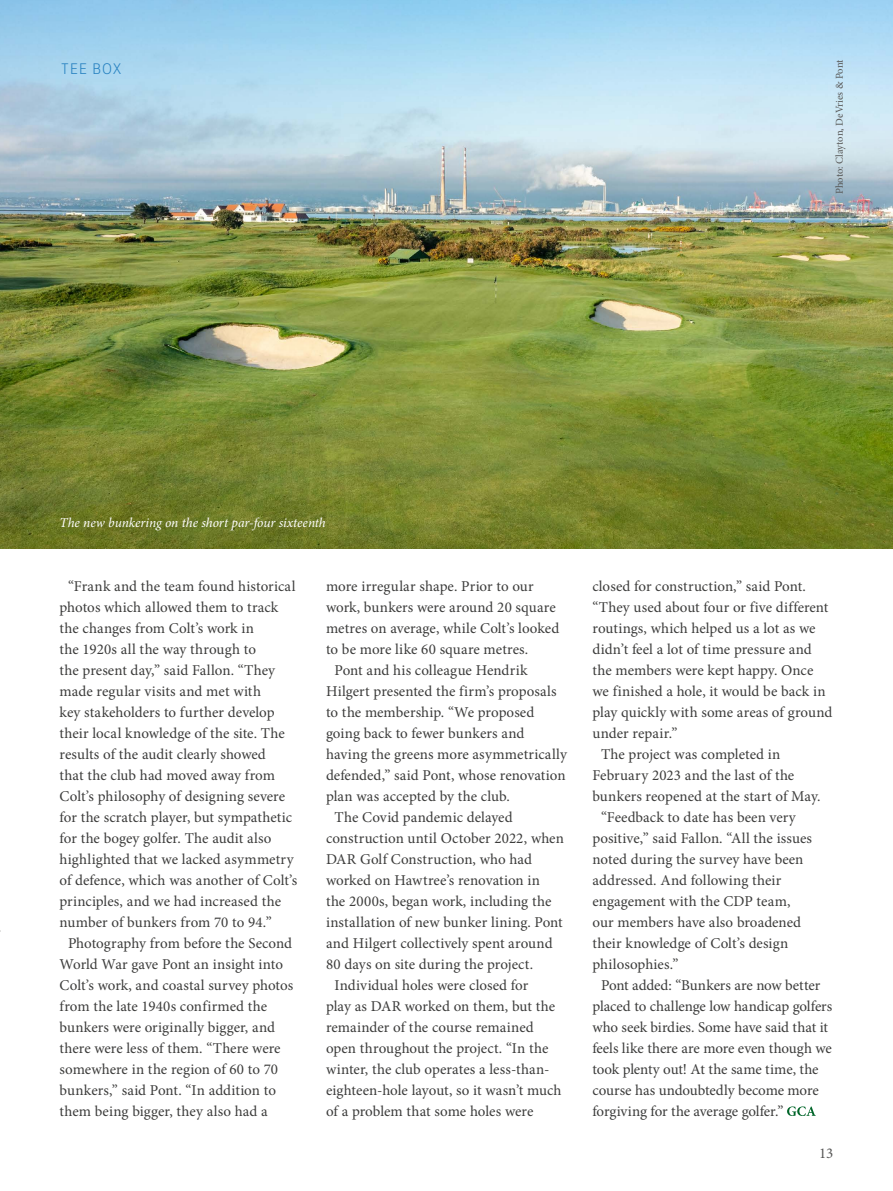
<style>
.page{position:relative;width:893px;height:1191px;background:#fff}
.page>*{position:absolute;margin:0;border:0;box-sizing:border-box;transform-origin:0 0}
.t1{font:15px "Minion Pro";color:#3c3c3b}
.t2{font:300 condensed 15px "Elza";letter-spacing:.12em;color:#2882c1}
.t3{font:15px "Minion Pro";color:#575756}
.t4{font:italic 13.5px "Minion Pro";letter-spacing:-.01em;color:#fff}
.t5{font:10.5px "Minion Pro";letter-spacing:-.005em;color:#575756}
</style>
<div class="page">
<img style="left:0;top:0;width:893px;height:549px">
<svg style="left:787px;top:1106px;width:29px;height:10px"></svg>
<p class="t2" style="left:62px;top:59px;width:61px">TEE BOX</p>
<p class="t5" style="left:832px;top:194px;width:136px;rotate:-90deg">Photo: Clayton, DeVries &amp; Pont</p>
<p class="t4" style="left:60px;top:514px;width:268px">The new bunkering on the short par-four sixteenth</p>
<p class="t1" style="left:68px;top:576px;width:229px">“Frank and the team found historical</p>
<p class="t1" style="left:60px;top:597px;width:220px">photos which allowed them to track</p>
<p class="t1" style="left:60px;top:618px;width:196px">the changes from Colt’s work in</p>
<p class="t1" style="left:60px;top:639px;width:198px">the 1920s all the way through to</p>
<p class="t1" style="left:60px;top:660px;width:217px">the present day,” said Fallon. “They</p>
<p class="t1" style="left:60px;top:681px;width:203px">made regular visits and met with</p>
<p class="t1" style="left:60px;top:702px;width:217px">key stakeholders to further develop</p>
<p class="t1" style="left:60px;top:723px;width:227px">their local knowledge of the site. The</p>
<p class="t1" style="left:60px;top:744px;width:208px">results of the audit clearly showed</p>
<p class="t1" style="left:60px;top:765px;width:217px">that the club had moved away from</p>
<p class="t1" style="left:60px;top:786px;width:227px">Colt’s philosophy of designing severe</p>
<p class="t1" style="left:60px;top:807px;width:234px">for the scratch player, but sympathetic</p>
<p class="t1" style="left:60px;top:828px;width:213px">for the bogey golfer. The audit also</p>
<p class="t1" style="left:60px;top:849px;width:236px">highlighted that we lacked asymmetry</p>
<p class="t1" style="left:60px;top:870px;width:239px">of defence, which was another of Colt’s</p>
<p class="t1" style="left:60px;top:891px;width:223px">principles, and we had increased the</p>
<p class="t1" style="left:60px;top:912px;width:214px">number of bunkers from 70 to 94.”</p>
<p class="t1" style="left:68px;top:933px;width:226px">Photography from before the Second</p>
<p class="t1" style="left:60px;top:954px;width:225px">World War gave Pont an insight into</p>
<p class="t1" style="left:60px;top:975px;width:235px">Colt’s work, and coastal survey photos</p>
<p class="t1" style="left:60px;top:996px;width:209px">from the late 1940s confirmed the</p>
<p class="t1" style="left:60px;top:1017px;width:217px">bunkers were originally bigger, and</p>
<p class="t1" style="left:60px;top:1038px;width:223px">there were less of them. “There were</p>
<p class="t1" style="left:60px;top:1059px;width:220px">somewhere in the region of 60 to 70</p>
<p class="t1" style="left:60px;top:1080px;width:218px">bunkers,” said Pont. “In addition to</p>
<p class="t1" style="left:60px;top:1101px;width:210px">them being bigger, they also had a</p>
<p class="t1" style="left:326px;top:576px;width:209px">more irregular shape. Prior to our</p>
<p class="t1" style="left:326px;top:597px;width:231px">work, bunkers were around 20 square</p>
<p class="t1" style="left:326px;top:618px;width:235px">metres on average, while Colt’s looked</p>
<p class="t1" style="left:326px;top:639px;width:204px">to be more like 60 square metres.</p>
<p class="t1" style="left:334px;top:660px;width:195px">Pont and his colleague Hendrik</p>
<p class="t1" style="left:326px;top:681px;width:232px">Hilgert presented the firm’s proposals</p>
<p class="t1" style="left:326px;top:702px;width:210px">to the membership. “We proposed</p>
<p class="t1" style="left:326px;top:723px;width:200px">going back to fewer bunkers and</p>
<p class="t1" style="left:326px;top:744px;width:242px">having the greens more asymmetrically</p>
<p class="t1" style="left:326px;top:765px;width:241px">defended,” said Pont, whose renovation</p>
<p class="t1" style="left:326px;top:786px;width:185px">plan was accepted by the club.</p>
<p class="t1" style="left:334px;top:807px;width:180px">The Covid pandemic delayed</p>
<p class="t1" style="left:326px;top:828px;width:239px">construction until October 2022, when</p>
<p class="t1" style="left:326px;top:849px;width:208px">DAR Golf Construction, who had</p>
<p class="t1" style="left:326px;top:870px;width:216px">worked on Hawtree’s renovation in</p>
<p class="t1" style="left:326px;top:891px;width:227px">the 2000s, began work, including the</p>
<p class="t1" style="left:326px;top:912px;width:238px">installation of new bunker lining. Pont</p>
<p class="t1" style="left:326px;top:933px;width:228px">and Hilgert collectively spent around</p>
<p class="t1" style="left:326px;top:954px;width:209px">80 days on site during the project.</p>
<p class="t1" style="left:334px;top:975px;width:195px">Individual holes were closed for</p>
<p class="t1" style="left:326px;top:996px;width:231px">play as DAR worked on them, but the</p>
<p class="t1" style="left:326px;top:1017px;width:209px">remainder of the course remained</p>
<p class="t1" style="left:326px;top:1038px;width:224px">open throughout the project. “In the</p>
<p class="t1" style="left:326px;top:1059px;width:225px">winter, the club operates a less-than-</p>
<p class="t1" style="left:326px;top:1080px;width:237px">eighteen-hole layout, so it wasn’t much</p>
<p class="t1" style="left:326px;top:1101px;width:209px">of a problem that some holes were</p>
<p class="t1" style="left:592px;top:576px;width:215px">closed for construction,” said Pont.</p>
<p class="t1" style="left:592px;top:597px;width:237px">“They used about four or five different</p>
<p class="t1" style="left:592px;top:618px;width:225px">routings, which helped us a lot as we</p>
<p class="t1" style="left:592px;top:639px;width:221px">didn’t feel a lot of time pressure and</p>
<p class="t1" style="left:592px;top:660px;width:222px">the members were kept happy. Once</p>
<p class="t1" style="left:592px;top:681px;width:235px">we finished a hole, it would be back in</p>
<p class="t1" style="left:592px;top:702px;width:241px">play quickly with some areas of ground</p>
<p class="t1" style="left:592px;top:723px;width:86px">under repair.”</p>
<p class="t1" style="left:601px;top:744px;width:181px">The project was completed in</p>
<p class="t1" style="left:592px;top:765px;width:203px">February 2023 and the last of the</p>
<p class="t1" style="left:592px;top:786px;width:230px">bunkers reopened at the start of May.</p>
<p class="t1" style="left:601px;top:807px;width:196px">“Feedback to date has been very</p>
<p class="t1" style="left:592px;top:828px;width:221px">positive,” said Fallon. “All the issues</p>
<p class="t1" style="left:592px;top:849px;width:213px">noted during the survey have been</p>
<p class="t1" style="left:592px;top:870px;width:190px">addressed. And following their</p>
<p class="t1" style="left:592px;top:891px;width:199px">engagement with the CDP team,</p>
<p class="t1" style="left:592px;top:912px;width:210px">our members have also broadened</p>
<p class="t1" style="left:592px;top:933px;width:197px">their knowledge of Colt’s design</p>
<p class="t1" style="left:592px;top:954px;width:88px">philosophies.”</p>
<p class="t1" style="left:601px;top:975px;width:221px">Pont added: “Bunkers are now better</p>
<p class="t1" style="left:592px;top:996px;width:241px">placed to challenge low handicap golfers</p>
<p class="t1" style="left:592px;top:1017px;width:237px">who seek birdies. Some have said that it</p>
<p class="t1" style="left:592px;top:1038px;width:241px">feels like there are more even though we</p>
<p class="t1" style="left:592px;top:1059px;width:228px">took plenty out! At the same time, the</p>
<p class="t1" style="left:592px;top:1080px;width:228px">course has undoubtedly become more</p>
<p class="t1" style="left:592px;top:1101px;width:193px">forgiving for the average golfer.”</p>
<p class="t3" style="left:819px;top:1143px;width:16px">13</p>
</div>
